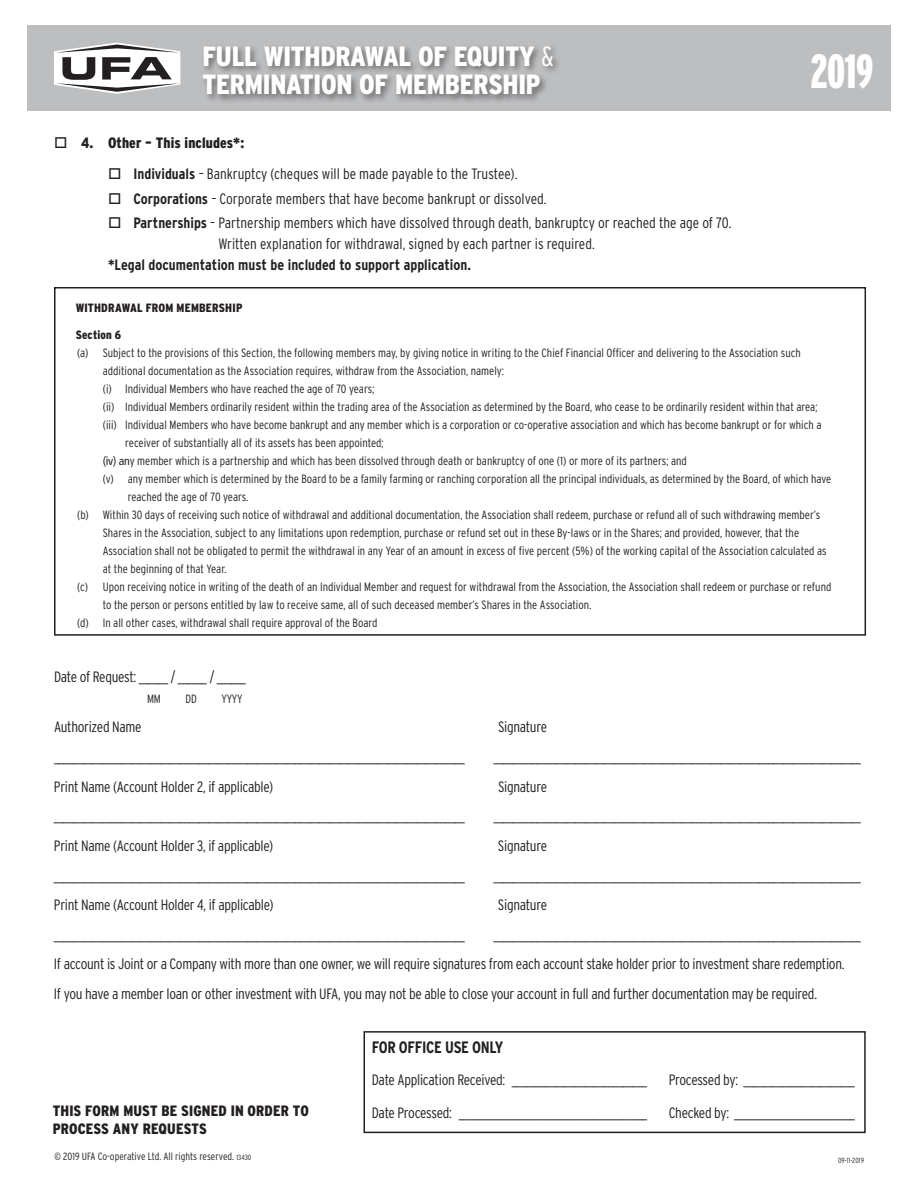
<style>
.page{position:relative;width:918px;height:1188px;background:#fff}
.page>*{position:absolute;margin:0;border:0;box-sizing:border-box;transform-origin:0 0}
.t1{font:900 extra-condensed 48px "Interstate";color:#fff}
.t2{font:900 condensed 27.75px/28.5px "Interstate";letter-spacing:-.01em;color:#fff}
.t3{font:700 condensed 16.5px "Interstate";letter-spacing:-.02em;color:#231f20}
.t4{font:300 condensed 15px/29.7px "Interstate";letter-spacing:-.02em;color:#231f20}
.t5{font:300 condensed 15px/21px "Interstate";color:#231f20}
.t6{font:900 condensed 15px "Interstate";letter-spacing:.005em;color:#231f20}
.t7{font:700 condensed 15px "Interstate";color:#231f20}
.t8{font:300 condensed 12px "Interstate";color:#231f20}
.t9{font:900 condensed 12px "Interstate";letter-spacing:.015em;color:#231f20}
.t10{font:300 condensed 10.5px "Interstate";color:#231f20}
.t11{font:300 condensed 7.5px "Interstate";color:#231f20}
.s1{font-weight:300}
.s2{font-weight:700}
.s3{font-family:"Frutiger LT Pro";font-weight:400}
.s4{font-size:7.5px}
</style>
<div class="page">
<div style="left:54px;top:287px;width:812px;height:349px;border:2px solid #231f20"></div>
<div style="left:364px;top:1031px;width:502px;height:102px;border:2px solid #231f20"></div>
<div style="left:27px;top:26px;width:864px;height:85px;background:#bcbec0"></div>
<svg style="left:54px;top:43px;width:126px;height:51px"></svg>
<div style="left:200px;top:43px;width:362px;height:61px;background:#231f20;opacity:.5"></div>
<h2 class="t2" style="left:202px;top:42px;width:353px">FULL WITHDRAWAL OF EQUITY <span class="s1">&amp;<br></span>TERMINATION OF MEMBERSHIP</h2>
<h1 class="t1" style="left:811px;top:45px;width:64px">2019</h1>
<p class="t6" style="left:54px;top:134px;width:192px">□ 4. Other – This includes*:</p>
<p class="t5" style="left:108px;top:163px;width:411px">□ <span class="s2">Individuals</span> – Bankruptcy (cheques will be made payable to the Trustee).</p>
<p class="t5" style="left:108px;top:188px;width:440px">□ <span class="s2">Corporations</span> – Corporate members that have become bankrupt or dissolved.</p>
<p class="t5" style="left:218px;top:212px;width:515px;text-indent:-110px">□ <span class="s2">Partnerships</span> – Partnership members which have dissolved through death, bankruptcy or reached the age of 70.<br>Written explanation for withdrawal, signed by each partner is required.</p>
<p class="t7" style="left:108px;top:257px;width:365px">*Legal documentation must be included to support application.</p>
<p class="t9" style="left:76px;top:301px;width:168px">WITHDRAWAL FROM MEMBERSHIP</p>
<p class="t9" style="left:76px;top:329px;width:47px">Section 6</p>
<p class="t8" style="left:77px;top:346px;width:725px">(a) Subject to the provisions of this Section, the following members may, by giving notice in writing to the Chief Financial Officer and delivering to the Association such</p>
<p class="t8" style="left:103px;top:364px;width:403px">additional documentation as the Association requires, withdraw from the Association, namely:</p>
<p class="t8" style="left:103px;top:382px;width:273px">(i) Individual Members who have reached the age of 70 years;</p>
<p class="t8" style="left:103px;top:400px;width:716px">(ii) Individual Members ordinarily resident within the trading area of the Association as determined by the Board, who cease to be ordinarily resident within that area;</p>
<p class="t8" style="left:103px;top:418px;width:720px">(iii) Individual Members who have become bankrupt and any member which is a corporation or co-operative association and which has become bankrupt or for which a</p>
<p class="t8" style="left:125px;top:436px;width:260px">receiver of substantially all of its assets has been appointed;</p>
<p class="t8" style="left:103px;top:454px;width:586px"><span class="s3">(iv) an</span>y member which is a partnership and which has been dissolved through death or bankruptcy of one (1) or more of its partners; and</p>
<p class="t8" style="left:103px;top:472px;width:730px">(v) any member which is determined by the Board to be a family farming or ranching corporation all the principal individuals, as determined by the Board, of which have</p>
<p class="t8" style="left:128px;top:490px;width:122px">reached the age of 70 years.</p>
<p class="t8" style="left:77px;top:508px;width:745px">(b) Within 30 days of receiving such notice of withdrawal and additional documentation, the Association shall redeem, purchase or refund all of such withdrawing member’s</p>
<p class="t8" style="left:103px;top:526px;width:698px">Shares in the Association, subject to any limitations upon redemption, purchase or refund set out in these By-laws or in the Shares; and provided, however, that the</p>
<p class="t8" style="left:103px;top:544px;width:725px">Association shall not be obligated to permit the withdrawal in any Year of an amount in excess of five percent (5%) of the working capital of the Association calculated as</p>
<p class="t8" style="left:103px;top:562px;width:125px">at the beginning of that Year.</p>
<p class="t8" style="left:77px;top:580px;width:756px">(c) Upon receiving notice in writing of the death of an Individual Member and request for withdrawal from the Association, the Association shall redeem or purchase or refund</p>
<p class="t8" style="left:103px;top:598px;width:490px">to the person or persons entitled by law to receive same, all of such deceased member’s Shares in the Association.</p>
<p class="t8" style="left:77px;top:616px;width:302px">(d) In all other cases, withdrawal shall require approval of the Board</p>
<p class="t4" style="left:54px;top:661px;width:194px">Date of Request: ______ / ______ / ______</p>
<p class="t8" style="left:147px;top:692px;width:15px">MM</p>
<p class="t8" style="left:186px;top:692px;width:13px">DD</p>
<p class="t8" style="left:222px;top:692px;width:22px">YYYY</p>
<p class="t4" style="left:54px;top:712px;width:89px">Authorized Name</p>
<p class="t4" style="left:498px;top:712px;width:51px">Signature</p>
<p class="t4" style="left:54px;top:742px;width:412px">_____________________________________________________________________________________</p>
<p class="t4" style="left:492px;top:742px;width:370px">_____________________________________________________________________________</p>
<p class="t4" style="left:54px;top:771px;width:221px">Print Name (Account Holder 2, if applicable)</p>
<p class="t4" style="left:498px;top:771px;width:51px">Signature</p>
<p class="t4" style="left:54px;top:801px;width:412px">_____________________________________________________________________________________</p>
<p class="t4" style="left:492px;top:801px;width:370px">_____________________________________________________________________________</p>
<p class="t4" style="left:54px;top:831px;width:221px">Print Name (Account Holder 3, if applicable)</p>
<p class="t4" style="left:498px;top:831px;width:51px">Signature</p>
<p class="t4" style="left:54px;top:860px;width:412px">_____________________________________________________________________________________</p>
<p class="t4" style="left:492px;top:860px;width:370px">_____________________________________________________________________________</p>
<p class="t4" style="left:54px;top:890px;width:221px">Print Name (Account Holder 4, if applicable)</p>
<p class="t4" style="left:498px;top:890px;width:51px">Signature</p>
<p class="t4" style="left:54px;top:920px;width:412px">_____________________________________________________________________________________</p>
<p class="t4" style="left:54px;top:920px;width:808px;text-indent:438px">_____________________________________________________________________________<br>If account is Joint or a Company with more than one owner, we will require signatures from each account stake holder prior to investment share redemption.<br>If you have a member loan or other investment with UFA, you may not be able to close your account in full and further documentation may be required.</p>
<h3 class="t3" style="left:372px;top:1038px;width:133px">FOR OFFICE USE ONLY</h3>
<p class="t4" style="left:372px;top:1065px;width:277px">Date Application Received: _____________________________</p>
<p class="t4" style="left:669px;top:1065px;width:188px">Processed by: ________________________</p>
<p class="t6" style="left:53px;top:1102px;width:258px">THIS FORM MUST BE SIGNED IN ORDER TO</p>
<p class="t4" style="left:372px;top:1098px;width:277px">Date Processed: ________________________________________</p>
<p class="t4" style="left:669px;top:1098px;width:188px">Checked by: __________________________</p>
<p class="t6" style="left:53px;top:1120px;width:156px">PROCESS ANY REQUESTS</p>
<p class="t10" style="left:55px;top:1150px;width:198px">© 2019 UFA Co-operative Ltd. All rights reserved. <span class="s4">13430</span></p>
<p class="t11" style="left:838px;top:1156px;width:27px">09-11-2019</p>
</div>
